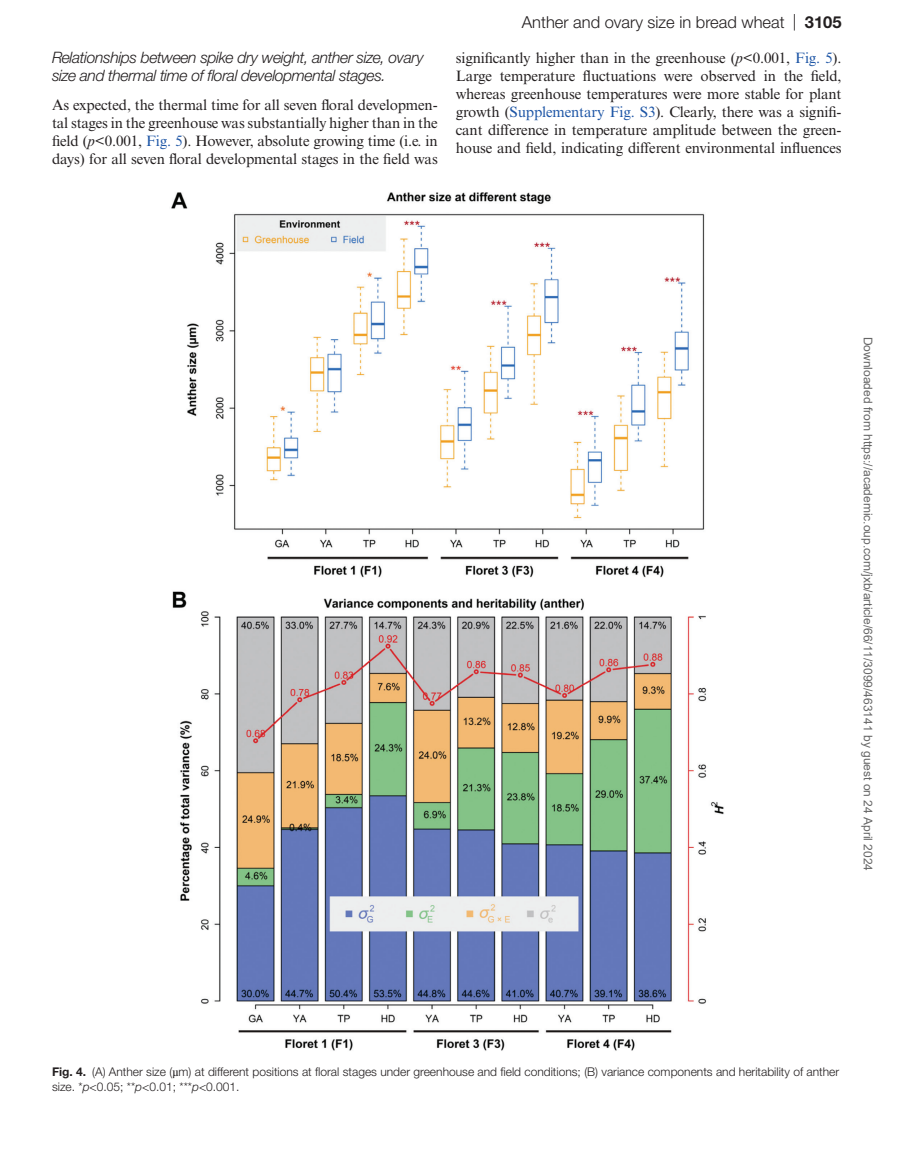
<style>
.page{position:relative;width:897px;height:1165px;background:#fff}
.page>*{position:absolute;margin:0;border:0;box-sizing:border-box;transform-origin:0 0}
.t1{font:300 16.5px "Helvetica Neue LT Std";color:#231f20}
.t2{font:italic 300 15.75px/18px "Helvetica Neue LT Std";letter-spacing:-.025em;color:#231f20}
.t3{font:15px/18px "Times New Roman MT Std";letter-spacing:-.01em;color:#231f20;text-align:justify}
.t4{font:300 12px/15px "Helvetica Neue LT Std";color:#231f20}
.t5{font:12px "Arial";color:#666}
.s1{font-style:italic}
.s2{color:#1e56a6}
.s3{font-weight:700}
.s4{font-family:"Gandhari Unicode";font-weight:400}
</style>
<div class="page">
<img style="left:171px;top:192px;width:553px;height:859px">
<p class="t2" style="left:52px;top:48px;width:373px">Relationships between spike dry weight, anther size, ovary size and thermal time of floral developmental stages.</p>
<p class="t3" style="left:52px;top:96px;width:387px">As expected, the thermal time for all seven floral developmen&shy;tal stages in the greenhouse was substantially higher than in the field (<span class="s1">p</span>&lt;0.001, <span class="s2">Fig. 5</span>). However, absolute growing time (i.e. in days) for all seven floral developmental stages in the field was</p>
<p class="t1" style="left:522px;top:12px;width:321px">Anther and ovary size in bread wheat | <span class="s3">3105</span></p>
<p class="t3" style="left:455px;top:49px;width:387px">significantly higher than in the greenhouse (<span class="s1">p</span>&lt;0.001, <span class="s2">Fig. 5</span>).<br>Large temperature fluctuations were observed in the field, whereas greenhouse temperatures were more stable for plant growth (<span class="s2">Supplementary Fig. S3</span>). Clearly, there was a signifi&shy;cant difference in temperature amplitude between the green&shy;house and field, indicating different environmental influences</p>
<p class="t5" style="left:872px;top:336px;width:535px;rotate:90deg">Downloaded from https://academic.oup.com/jxb/article/66/11/3099/463141 by guest on 24 April 2024</p>
<p class="t4" style="left:52px;top:1063px;width:788px"><span class="s3">Fig. 4.</span> (A) Anther size (<span class="s4">µ</span>m) at different positions at floral stages under greenhouse and field conditions; (B) variance components and heritability of anther size. *<span class="s1">p</span>&lt;0.05; **<span class="s1">p</span>&lt;0.01; ***<span class="s1">p</span>&lt;0.001.</p>
</div>
